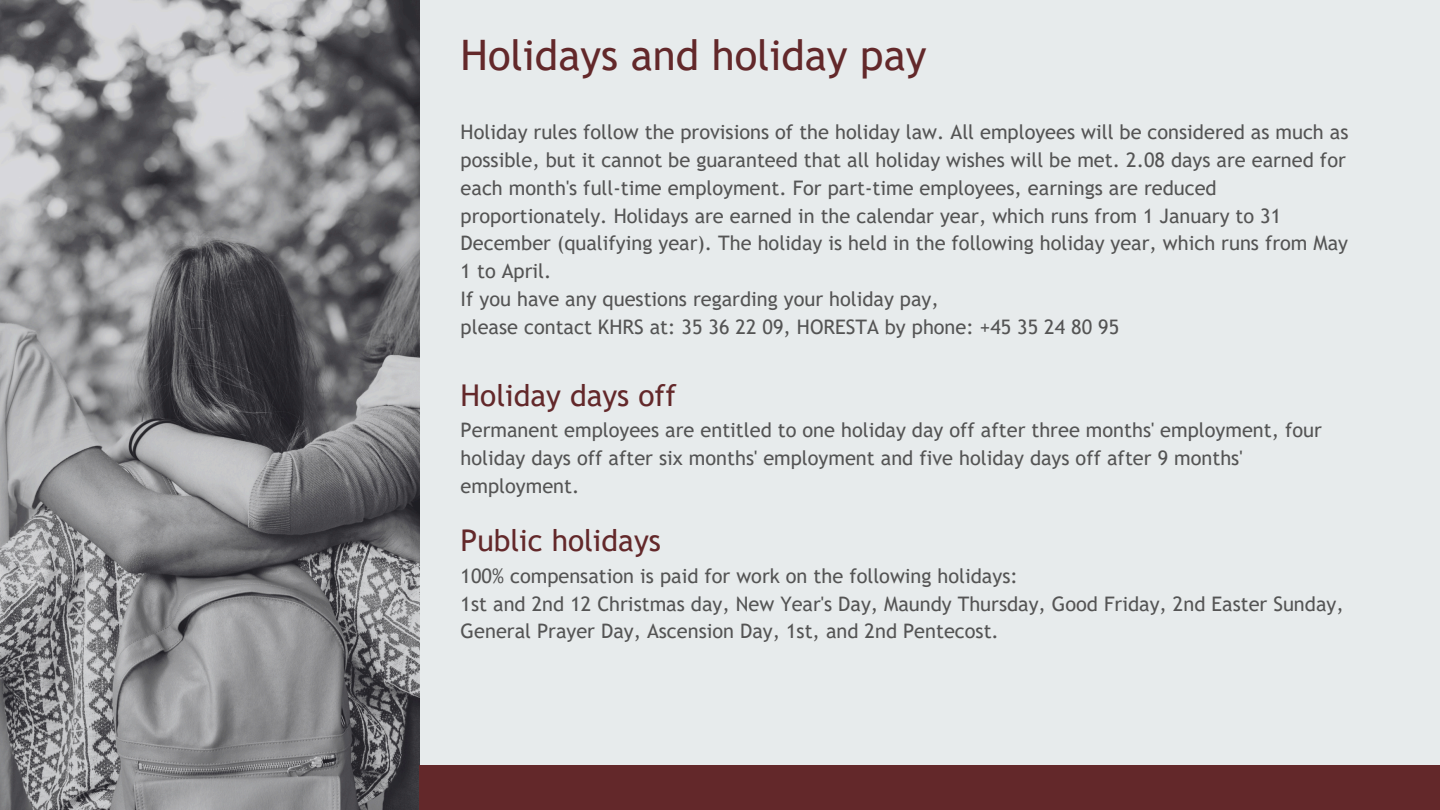
<style>
.page{position:relative;width:1440px;height:810px;background:#e7ebec}
.page>*{position:absolute;margin:0;border:0;box-sizing:border-box;transform-origin:0 0}
.t1{font:42px "Trebuchet MS";color:#63282a}
.t2{font:30px "Trebuchet MS";color:#63282a}
.t3{font:20px/27.8px "Trebuchet MS";color:#545454}
</style>
<div class="page">
<img style="left:0;top:0;width:420px;height:810px">
<div style="left:420px;top:766px;width:1020px;height:44px;background:#63282a"></div>
<p class="t1" style="left:461px;top:31px;width:467px">Holidays and holiday pay</p>
<h1 class="t3" style="left:461px;top:118px;width:889px">Holiday rules follow the provisions of the holiday law. All employees will be considered as much as possible, but it cannot be guaranteed that all holiday wishes will be met. 2.08 days are earned for each month's full-time employment. For part-time employees, earnings are reduced proportionately. Holidays are earned in the calendar year, which runs from 1 January to 31<br>December (qualifying year). The holiday is held in the following holiday year, which runs from May 1 to April.</h1>
<p class="t3" style="left:461px;top:285px;width:480px">If you have any questions regarding your holiday pay,</p>
<p class="t3" style="left:461px;top:312px;width:660px">please contact KHRS at: 35 36 22 09, HORESTA by phone: +45 35 24 80 95</p>
<p class="t2" style="left:461px;top:378px;width:217px">Holiday days off</p>
<p class="t3" style="left:461px;top:416px;width:863px">Permanent employees are entitled to one holiday day off after three months' employment, four holiday days off after six months' employment and five holiday days off after 9 months' employment.</p>
<p class="t2" style="left:461px;top:523px;width:202px">Public holidays</p>
<p class="t3" style="left:461px;top:562px;width:559px">100% compensation is paid for work on the following holidays:</p>
<p class="t3" style="left:461px;top:590px;width:885px">1st and 2nd 12 Christmas day, New Year's Day, Maundy Thursday, Good Friday, 2nd Easter Sunday,<br>General Prayer Day, Ascension Day, 1st, and 2nd Pentecost.</p>
</div>
